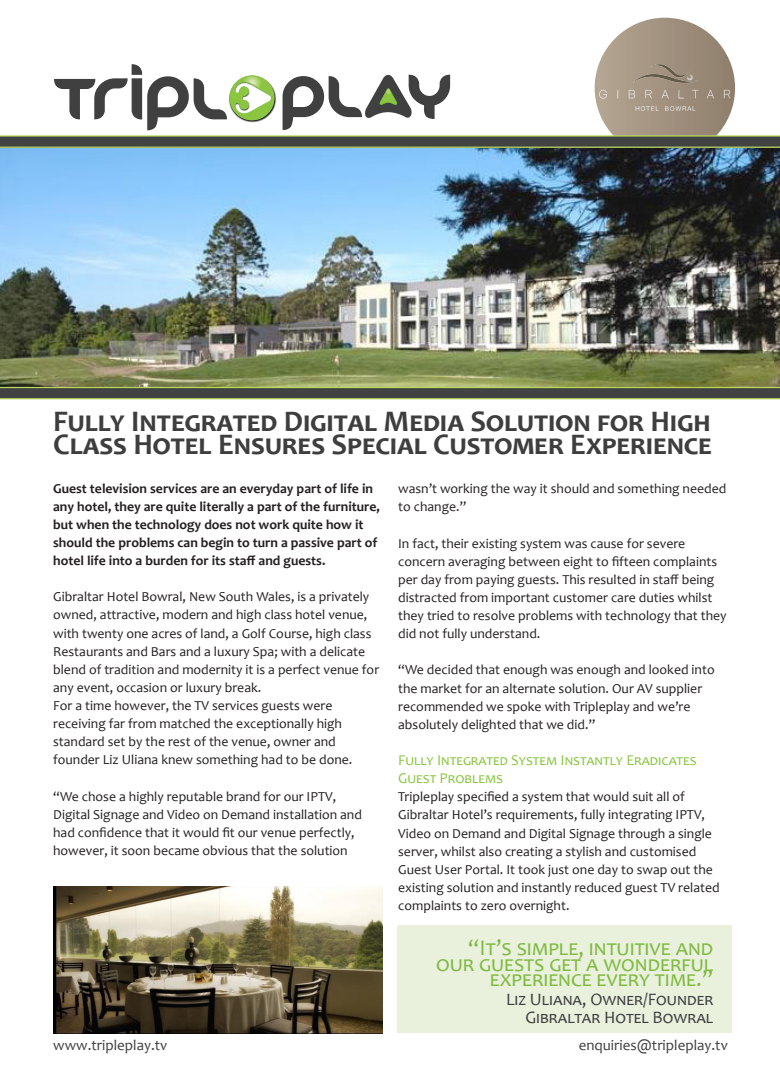
<style>
.page{position:relative;width:780px;height:1088px;background:#fff}
.page>*{position:absolute;margin:0;border:0;box-sizing:border-box;transform-origin:0 0}
._1st_MAIN_HEADLINE{font:700 30px/22.5px "Candara";color:#3e3e3f}
.Main_body_text{font:22.5px/16px "Candara";color:#80ba41;text-align:right}
.Headers{font:17.5px "Candara";color:#3e3e3f}
.Headers-2{font:17.5px "Candara";letter-spacing:.055em;color:#3e3e3f}
.Intro_paragraph{font:15px/18.1px "Candara";letter-spacing:.015em;color:#8bc642}
.t1{font:15px "Candara";color:#3e3e3f}
.Intro_paragraph-2{font:13.75px/18.1px "Candara";color:#231f20}
.Intro_paragraph-3{font:700 13.75px/18.1px "Candara";color:#231f20}
</style>
<div class="page">
<svg style="left:594px;top:18px;width:141px;height:140px;background:#a29180"></svg>
<img style="left:0;top:148px;width:780px;height:239px">
<div style="left:397px;top:925px;width:334px;height:108px;background:#e9f1dd"></div>
<svg style="left:0;top:64px;width:780px;height:84px"></svg>
<svg style="left:0;top:387px;width:780px;height:12px;background:#555a46"></svg>
<img style="left:590px;top:58px;width:151px;height:60px">
<img style="left:53px;top:886px;width:330px;height:147px">
<p class="_1st_MAIN_HEADLINE" style="left:53px;top:410px;width:660px">Fully Integrated Digital Media Solution for High<br>Class Hotel Ensures Special Customer Experience</p>
<p class="Intro_paragraph-2" style="left:398px;top:479px;width:330px">wasn’t working the way it should and something needed to change.”</p>
<p class="Intro_paragraph-2" style="left:398px;top:534px;width:330px">In fact, their existing system was cause for severe concern averaging between eight to fifteen complaints per day from paying guests. This resulted in staff being distracted from important customer care duties whilst they tried to resolve problems with technology that they did not fully understand.</p>
<p class="Intro_paragraph-2" style="left:398px;top:661px;width:318px">“We decided that enough was enough and looked into the market for an alternate solution. Our AV supplier recommended we spoke with Tripleplay and we’re absolutely delighted that we did.”</p>
<p class="Intro_paragraph" style="left:398px;top:751px;width:300px">Fully Integrated System Instantly Eradicates<br>Guest Problems</p>
<p class="Intro_paragraph-2" style="left:398px;top:788px;width:323px">Tripleplay specified a system that would suit all of Gibraltar Hotel’s requirements, fully integrating IPTV, Video on Demand and Digital Signage through a single server, whilst also creating a stylish and customised Guest User Portal. It took just one day to swap out the existing solution and instantly reduced guest TV related complaints to zero overnight.</p>
<p class="Main_body_text" style="left:436px;top:939px;width:279px">“It’s simple, intuitive and our guests get a wonderful experience every time.”</p>
<p class="Headers" style="left:506px;top:988px;width:209px">Liz Uliana, Owner/Founder</p>
<p class="Headers-2" style="left:525px;top:1006px;width:189px">Gibraltar Hotel Bowral</p>
<p class="Intro_paragraph-3" style="left:53px;top:479px;width:328px">Guest television services are an everyday part of life in any hotel, they are quite literally a part of the furniture, but when the technology does not work quite how it should the problems can begin to turn a passive part of hotel life into a burden for its staff and guests.</p>
<p class="Intro_paragraph-2" style="left:53px;top:588px;width:327px">Gibraltar Hotel Bowral, New South Wales, is a privately owned, attractive, modern and high class hotel venue, with twenty one acres of land, a Golf Course, high class Restaurants and Bars and a luxury Spa; with a delicate blend of tradition and modernity it is a perfect venue for any event, occasion or luxury break.</p>
<p class="Intro_paragraph-2" style="left:53px;top:696px;width:301px">For a time however, the TV services guests were receiving far from matched the exceptionally high standard set by the rest of the venue, owner and founder Liz Uliana knew something had to be done.</p>
<p class="Intro_paragraph-2" style="left:53px;top:787px;width:310px">“We chose a highly reputable brand for our IPTV, Digital Signage and Video on Demand installation and had confidence that it would fit our venue perfectly, however, it soon became obvious that the solution</p>
<p class="t1" style="left:53px;top:1035px;width:116px">www.tripleplay.tv</p>
<p class="t1" style="left:578px;top:1036px;width:151px">enquiries@tripleplay.tv</p>
</div>
